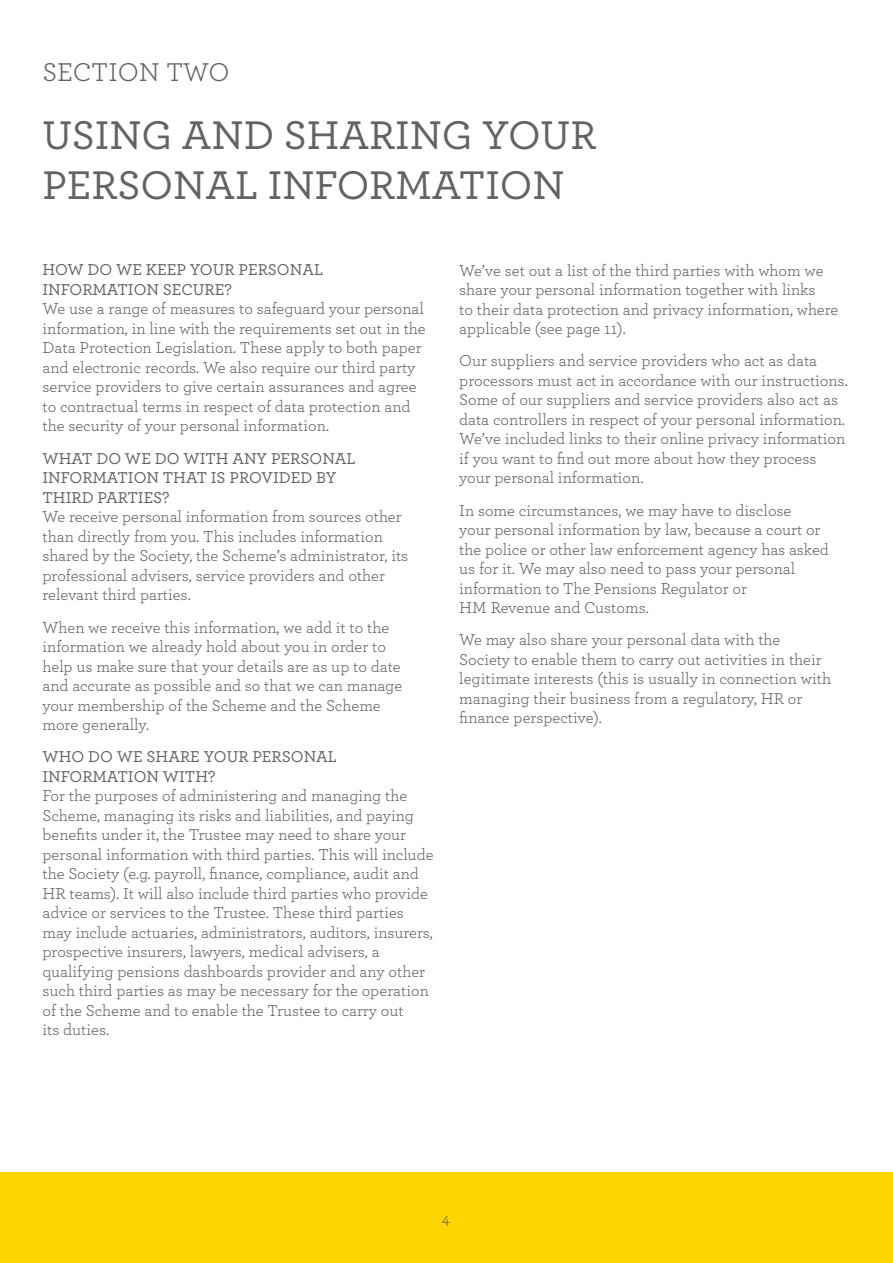
<style>
.page{position:relative;width:893px;height:1263px;background:#fff}
.page>*{position:absolute;margin:0;border:0;box-sizing:border-box;transform-origin:0 0}
.t1{font:500 42px/50.4px "Archer";color:#646363}
.t2{font:27px "Archer";letter-spacing:-.005em;color:#646363}
.t3{font:16.5px/19.5px "Archer";color:#646363}
.t4{font:500 16.5px/19.5px "Archer";color:#646363}
</style>
<div class="page">
<div style="left:0;top:1173px;width:893px;height:90px;background:#ffd500"></div>
<h2 class="t2" style="left:43px;top:54px;width:189px">SECTION TWO</h2>
<h1 class="t1" style="left:43px;top:107px;width:555px">USING AND SHARING YOUR<br>PERSONAL INFORMATION</h1>
<p class="t4" style="left:43px;top:259px;width:282px">HOW DO WE KEEP YOUR PERSONAL<br>INFORMATION SECURE?</p>
<p class="t3" style="left:43px;top:298px;width:385px">We use a range of measures to safeguard your personal information, in line with the requirements set out in the Data Protection Legislation. These apply to both paper and electronic records. We also require our third party service providers to give certain assurances and agree to contractual terms in respect of data protection and the security of your personal information.</p>
<p class="t4" style="left:43px;top:448px;width:315px">WHAT DO WE DO WITH ANY PERSONAL<br>INFORMATION THAT IS PROVIDED BY<br>THIRD PARTIES?</p>
<p class="t3" style="left:43px;top:506px;width:367px">We receive personal information from sources other than directly from you. This includes information shared by the Society, the Scheme’s administrator, its professional advisers, service providers and other relevant third parties.</p>
<p class="t3" style="left:43px;top:616px;width:361px">When we receive this information, we add it to the information we already hold about you in order to help us make sure that your details are as up to date and accurate as possible and so that we can manage your membership of the Scheme and the Scheme more generally.</p>
<p class="t4" style="left:43px;top:746px;width:296px">WHO DO WE SHARE YOUR PERSONAL<br>INFORMATION WITH?</p>
<p class="t3" style="left:43px;top:785px;width:392px">For the purposes of administering and managing the Scheme, managing its risks and liabilities, and paying benefits under it, the Trustee may need to share your personal information with third parties. This will include the Society (e.g. payroll, finance, compliance, audit and HR teams). It will also include third parties who provide advice or services to the Trustee. These third parties may include actuaries, administrators, auditors, insurers, prospective insurers, lawyers, medical advisers, a qualifying pensions dashboards provider and any other such third parties as may be necessary for the operation of the Scheme and to enable the Trustee to carry out<br>its duties.</p>
<p class="t3" style="left:459px;top:259px;width:381px">We’ve set out a list of the third parties with whom we share your personal information together with links<br>to their data protection and privacy information, where applicable (see page 11).</p>
<p class="t3" style="left:459px;top:350px;width:390px">Our suppliers and service providers who act as data processors must act in accordance with our instructions.<br>Some of our suppliers and service providers also act as data controllers in respect of your personal information.<br>We’ve included links to their online privacy information if you want to find out more about how they process your personal information.</p>
<p class="t3" style="left:459px;top:500px;width:371px">In some circumstances, we may have to disclose<br>your personal information by law, because a court or the police or other law enforcement agency has asked us for it. We may also need to pass your personal information to The Pensions Regulator or<br>HM Revenue and Customs.</p>
<p class="t3" style="left:459px;top:629px;width:373px">We may also share your personal data with the Society to enable them to carry out activities in their legitimate interests (this is usually in connection with managing their business from a regulatory, HR or finance perspective).</p>
<p class="t3" style="left:442px;top:1208px;width:10px">4</p>
</div>
